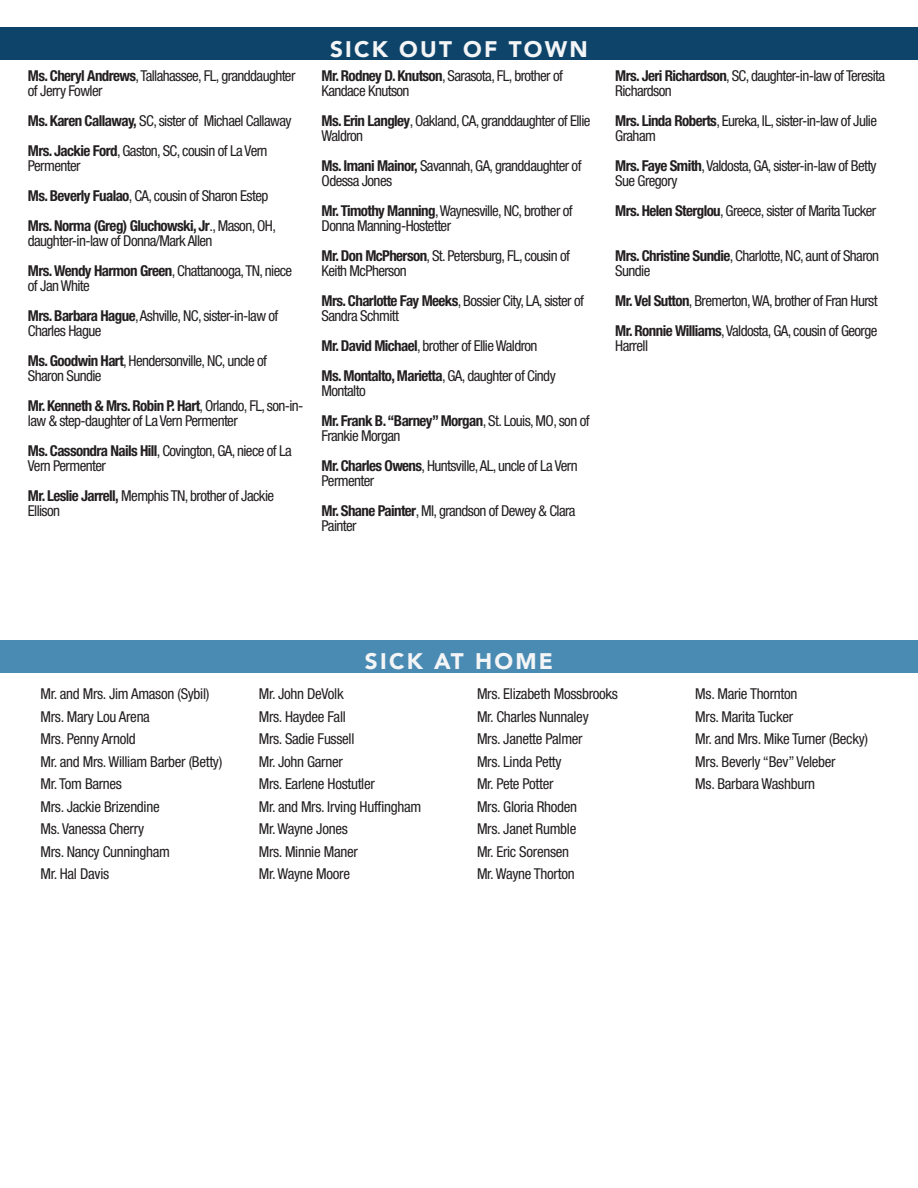
<style>
.page{position:relative;width:918px;height:1188px;background:#fff}
.page>*{position:absolute;margin:0;border:0;box-sizing:border-box;transform-origin:0 0}
.t1{font:900 22.5px "Avenir";letter-spacing:.1em;color:#f4f5f6}
.t2{font:condensed 15px/15px "Helvetica Neue LT Std";letter-spacing:-.04em;color:#231f20}
.t3{font:condensed 15px/22.5px "Helvetica Neue LT Std";letter-spacing:-.02em;color:#231f20}
.s1{font-weight:700}
</style>
<div class="page">
<div style="left:0;top:27px;width:918px;height:32px;background:#0e446a"></div>
<div style="left:0;top:641px;width:918px;height:32px;background:#4a8bb3"></div>
<p class="t2" style="left:28px;top:68px;width:269px"><span class="s1">Ms. Cheryl Andrews</span>, Tallahassee, FL, granddaughter of Jerry Fowler</p>
<p class="t2" style="left:28px;top:113px;width:265px"><span class="s1">Ms. Karen Callaway,</span> SC, sister of Michael Callaway</p>
<p class="t2" style="left:28px;top:143px;width:241px"><span class="s1">Mrs. Jackie Ford</span>, Gaston, SC, cousin of La Vern<br>Permenter</p>
<p class="t2" style="left:28px;top:188px;width:242px"><span class="s1">Ms. Beverly Fualao</span>, CA, cousin of Sharon Estep</p>
<p class="t2" style="left:28px;top:218px;width:250px"><span class="s1">Mrs. Norma (Greg) Gluchowski, Jr</span>., Mason, OH, daughter-in-law of Donna/Mark Allen</p>
<p class="t2" style="left:28px;top:263px;width:266px"><span class="s1">Mrs. Wendy Harmon Green</span>, Chattanooga, TN, niece of Jan White</p>
<p class="t2" style="left:28px;top:308px;width:252px"><span class="s1">Mrs. Barbara Hague</span>, Ashville, NC, sister-in-law of<br>Charles Hague</p>
<p class="t2" style="left:28px;top:353px;width:241px"><span class="s1">Ms. Goodwin Hart</span>, Hendersonville, NC, uncle of<br>Sharon Sundie</p>
<p class="t2" style="left:28px;top:398px;width:277px"><span class="s1">Mr. Kenneth &amp; Mrs. Robin P. Hart</span>, Orlando, FL, son-in&shy;law &amp; step-daughter of La Vern Permenter</p>
<p class="t2" style="left:28px;top:443px;width:266px"><span class="s1">Ms. Cassondra Nails Hill</span>, Covington, GA, niece of La<br>Vern Permenter</p>
<p class="t2" style="left:28px;top:488px;width:248px"><span class="s1">Mr. Leslie Jarrell,</span> Memphis TN, brother of Jackie<br>Ellison</p>
<p class="t1" style="left:330px;top:30px;width:259px">SICK OUT OF TOWN</p>
<p class="t2" style="left:322px;top:68px;width:243px"><span class="s1">Mr. Rodney D. Knutson</span>, Sarasota, FL, brother of<br>Kandace Knutson</p>
<p class="t2" style="left:322px;top:113px;width:270px"><span class="s1">Ms. Erin Langley</span>, Oakland, CA, granddaughter of Ellie<br>Waldron</p>
<p class="t2" style="left:322px;top:158px;width:261px"><span class="s1">Ms. Imani Mainor,</span> Savannah, GA, granddaughter of<br>Odessa Jones</p>
<p class="t2" style="left:322px;top:203px;width:253px"><span class="s1">Mr. Timothy Manning</span>, Waynesville, NC, brother of<br>Donna Manning-Hostetter</p>
<p class="t2" style="left:322px;top:248px;width:250px"><span class="s1">Mr. Don McPherson</span>, St. Petersburg, FL, cousin of<br>Keith McPherson</p>
<p class="t2" style="left:322px;top:293px;width:264px"><span class="s1">Mrs. Charlotte Fay Meeks</span>, Bossier City, LA, sister of<br>Sandra Schmitt</p>
<p class="t2" style="left:322px;top:338px;width:217px"><span class="s1">Mr. David Michael</span>, brother of Ellie Waldron</p>
<p class="t2" style="left:322px;top:368px;width:236px"><span class="s1">Ms. Montalto, Marietta</span>, GA, daughter of Cindy<br>Montalto</p>
<p class="t2" style="left:322px;top:413px;width:270px"><span class="s1">Mr. Frank B. “Barney” Morgan</span>, St. Louis, MO, son of<br>Frankie Morgan</p>
<p class="t2" style="left:322px;top:458px;width:258px"><span class="s1">Mr. Charles Owens</span>, Huntsville, AL, uncle of La Vern<br>Permenter</p>
<p class="t2" style="left:322px;top:503px;width:256px"><span class="s1">Mr. Shane Painter</span>, MI, grandson of Dewey &amp; Clara<br>Painter</p>
<p class="t2" style="left:615px;top:68px;width:271px"><span class="s1">Mrs. Jeri Richardson</span>, SC, daughter-in-law of Teresita<br>Richardson</p>
<p class="t2" style="left:615px;top:113px;width:263px"><span class="s1">Mrs. Linda Roberts</span>, Eureka, IL, sister-in-law of Julie<br>Graham</p>
<p class="t2" style="left:615px;top:158px;width:263px"><span class="s1">Mrs. Faye Smith</span>, Valdosta, GA, sister-in-law of Betty<br>Sue Gregory</p>
<p class="t2" style="left:615px;top:203px;width:263px"><span class="s1">Mrs. Helen Sterglou</span>, Greece, sister of Marita Tucker</p>
<p class="t2" style="left:615px;top:248px;width:265px"><span class="s1">Mrs. Christine Sundie</span>, Charlotte, NC, aunt of Sharon<br>Sundie</p>
<p class="t2" style="left:615px;top:293px;width:264px"><span class="s1">Mr. Vel Sutton</span>, Bremerton, WA, brother of Fran Hurst</p>
<p class="t2" style="left:615px;top:323px;width:264px"><span class="s1">Mr. Ronnie Williams</span>, Valdosta, GA, cousin of George<br>Harrell</p>
<p class="t1" style="left:365px;top:642px;width:190px">SICK AT HOME</p>
<p class="t3" style="left:40px;top:683px;width:170px">Mr. and Mrs. Jim Amason (Sybil)</p>
<p class="t3" style="left:40px;top:705px;width:111px">Mrs. Mary Lou Arena</p>
<p class="t3" style="left:40px;top:728px;width:97px">Mrs. Penny Arnold</p>
<p class="t3" style="left:40px;top:750px;width:183px">Mr. and Mrs. William Barber (Betty)</p>
<p class="t3" style="left:40px;top:773px;width:83px">Mr. Tom Barnes</p>
<p class="t3" style="left:40px;top:795px;width:121px">Mrs. Jackie Brizendine</p>
<p class="t3" style="left:40px;top:818px;width:105px">Ms. Vanessa Cherry</p>
<p class="t3" style="left:40px;top:840px;width:131px">Mrs. Nancy Cunningham</p>
<p class="t3" style="left:40px;top:863px;width:70px">Mr. Hal Davis</p>
<p class="t3" style="left:259px;top:683px;width:86px">Mr. John DeVolk</p>
<p class="t3" style="left:259px;top:705px;width:89px">Mrs. Haydee Fall</p>
<p class="t3" style="left:259px;top:728px;width:97px">Mrs. Sadie Fussell</p>
<p class="t3" style="left:259px;top:750px;width:118px">Mr. John Garner<br>Mrs. Earlene Hostutler</p>
<p class="t3" style="left:259px;top:795px;width:164px">Mr. and Mrs. Irving Huffingham</p>
<p class="t3" style="left:259px;top:818px;width:91px">Mr. Wayne Jones</p>
<p class="t3" style="left:259px;top:840px;width:101px">Mrs. Minnie Maner</p>
<p class="t3" style="left:259px;top:863px;width:93px">Mr. Wayne Moore</p>
<p class="t3" style="left:477px;top:683px;width:143px">Mrs. Elizabeth Mossbrooks</p>
<p class="t3" style="left:477px;top:705px;width:113px">Mr. Charles Nunnaley</p>
<p class="t3" style="left:477px;top:728px;width:107px">Mrs. Janette Palmer</p>
<p class="t3" style="left:477px;top:750px;width:86px">Mrs. Linda Petty</p>
<p class="t3" style="left:477px;top:773px;width:78px">Mr. Pete Potter</p>
<p class="t3" style="left:477px;top:795px;width:102px">Mrs. Gloria Rhoden</p>
<p class="t3" style="left:477px;top:818px;width:101px">Mrs. Janet Rumble</p>
<p class="t3" style="left:477px;top:840px;width:94px">Mr. Eric Sorensen</p>
<p class="t3" style="left:477px;top:863px;width:99px">Mr. Wayne Thorton</p>
<p class="t3" style="left:695px;top:683px;width:104px">Ms. Marie Thornton</p>
<p class="t3" style="left:695px;top:705px;width:99px">Mrs. Marita Tucker</p>
<p class="t3" style="left:695px;top:728px;width:174px">Mr. and Mrs. Mike Turner (Becky)</p>
<p class="t3" style="left:695px;top:750px;width:142px">Mrs. Beverly “Bev” Veleber</p>
<p class="t3" style="left:695px;top:773px;width:121px">Ms. Barbara Washburn</p>
</div>
